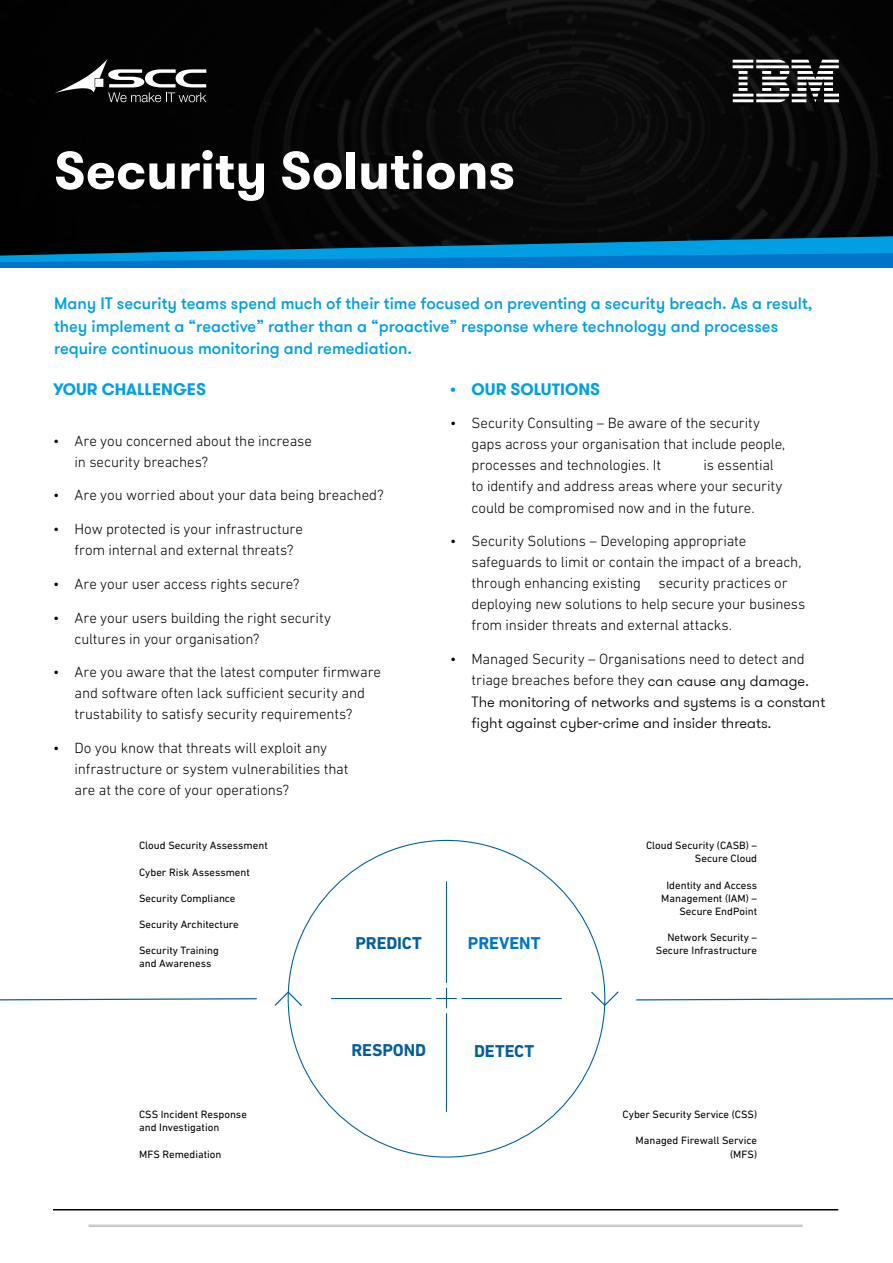
<style>
.page{position:relative;width:893px;height:1263px;background:#fff}
.page>*{position:absolute;margin:0;border:0;box-sizing:border-box;transform-origin:0 0}
.t1{font:700 52.5px "GT Walsheim Pro";color:#fff}
.t2{font:700 17.55px "DIN Next LT Pro";letter-spacing:-.01em;color:#005f9c}
.t3{font:700 17.55px "DIN Next LT Pro";letter-spacing:-.005em;color:#0074c8}
.t4{font:500 16.5px/22.5px "GT Walsheim Pro";color:#009fe3}
.t5{font:700 16.5px "GT Walsheim Pro";color:#009fe3}
.t6{font:300 15px/21px "DIN Next LT Pro";letter-spacing:-.01em;color:#000}
.t7{font:300 15px/21px "GT Walsheim Pro";color:#000}
.t8{font:10.8px/13px "DIN Next LT Pro";color:#000;text-align:right}
.s1{font-family:"GT Walsheim Pro"}
</style>
<div class="page">
<div style="left:0;top:0;width:893px;height:259px;background:#000"></div>
<svg style="left:0;top:236px;width:893px;height:32px"></svg>
<svg style="left:54px;top:59px;width:152px;height:43px"></svg>
<div style="left:95px;top:79px;width:8px;height:8px;background:#fff"></div>
<svg style="left:733px;top:60px;width:106px;height:42px"></svg>
<hr style="left:446px;top:881px;width:1px;height:231px;background:#005f9c">
<hr style="left:331px;top:998px;width:231px;height:1px;background:#005f9c">
<svg style="left:591px;top:990px;width:28px;height:17px"></svg>
<div style="left:431px;top:983px;width:31px;height:30px;border:5px solid #fff;border-radius:50%"></div>
<svg style="left:274px;top:990px;width:28px;height:17px"></svg>
<svg style="left:0;top:998px;width:257px;height:3px"></svg>
<svg style="left:636px;top:998px;width:257px;height:3px"></svg>
<hr style="left:53px;top:1209px;width:785px;height:1px;background:#000">
<hr style="left:89px;top:1225px;width:714px;height:1px;background:#b9babb">
<hr style="left:89px;top:1226px;width:714px;height:1px;background:#b9babb">
<h1 class="t1" style="left:54px;top:136px;width:463px">Security Solutions</h1>
<p class="t4" style="left:54px;top:293px;width:760px">Many IT security teams spend much of their time focused on preventing a security breach. As a result, they implement a “reactive” rather than a “proactive” response where technology and processes require continuous monitoring and remediation.</p>
<p class="t5" style="left:53px;top:379px;width:154px">YOUR CHALLENGES</p>
<p class="t6" style="left:75px;top:430px;width:239px;text-indent:-21px">• Are you concerned about the increase in security breaches?</p>
<p class="t6" style="left:53px;top:484px;width:332px">• Are you worried about your data being breached?</p>
<p class="t6" style="left:75px;top:518px;width:230px;text-indent:-21px">• How protected is your infrastructure from internal and external threats?</p>
<p class="t6" style="left:53px;top:573px;width:248px">• Are your user access rights secure?</p>
<p class="t6" style="left:75px;top:607px;width:258px;text-indent:-21px">• Are your users building the right security cultures in your organisation?</p>
<p class="t6" style="left:53px;top:661px;width:329px;text-align:center">• Are you aware that the latest computer firmware and software often lack sufficient security and trustability to satisfy security requirements?</p>
<p class="t6" style="left:75px;top:737px;width:275px;text-indent:-21px">• Do you know that threats will exploit any infrastructure or system vulnerabilities that are at the core of your operations?</p>
<p class="t5" style="left:450px;top:379px;width:151px">• OUR SOLUTIONS</p>
<p class="t6" style="left:472px;top:413px;width:315px;text-indent:-21px">• Security Consulting – Be aware of the security gaps across your organisation that include people, processes and technologies. It</p>
<p class="t6" style="left:472px;top:455px;width:313px;text-indent:232px">is essential to identify and address areas where your security could be compromised now and in the future.</p>
<p class="t6" style="left:472px;top:530px;width:335px;text-indent:-21px">• Security Solutions – Developing appropriate safeguards to limit or contain the impact of a breach, through enhancing existing security practices or deploying new solutions to help secure your business from insider threats and external attacks.</p>
<p class="t6" style="left:450px;top:648px;width:360px;text-align:right">• Managed Security – Organisations need to detect and triage breaches before they <span class="s1">can cause any damage.</span></p>
<p class="t7" style="left:472px;top:691px;width:355px">The monitoring of networks and systems is a constant fight against cyber-crime and insider threats.</p>
<p class="t8" style="left:139px;top:839px;width:130px">Cloud Security Assessment</p>
<p class="t8" style="left:139px;top:865px;width:112px">Cyber Risk Assessment</p>
<p class="t8" style="left:139px;top:891px;width:98px">Security Compliance</p>
<p class="t8" style="left:139px;top:918px;width:101px">Security Architecture</p>
<p class="t8" style="left:139px;top:944px;width:81px;text-align:left">Security Training and Awareness</p>
<p class="t8" style="left:139px;top:1108px;width:109px;text-align:left">CSS Incident Response and Investigation</p>
<p class="t8" style="left:139px;top:1147px;width:84px">MFS Remediation</p>
<p class="t2" style="left:356px;top:932px;width:68px">PREDICT</p>
<p class="t2" style="left:352px;top:1040px;width:76px">RESPOND</p>
<p class="t3" style="left:468px;top:932px;width:74px">PREVENT</p>
<p class="t2" style="left:474px;top:1041px;width:62px">DETECT</p>
<p class="t8" style="left:646px;top:839px;width:113px">Cloud Security (CASB) –<br>Secure Cloud</p>
<p class="t8" style="left:661px;top:878px;width:97px">Identity and Access<br>Management (IAM) –<br>Secure EndPoint</p>
<p class="t8" style="left:656px;top:931px;width:103px">Network Security –<br>Secure Infrastructure</p>
<p class="t8" style="left:623px;top:1108px;width:136px">Cyber Security Service (CSS)</p>
<p class="t8" style="left:636px;top:1134px;width:123px">Managed Firewall Service (MFS)</p>
</div>
